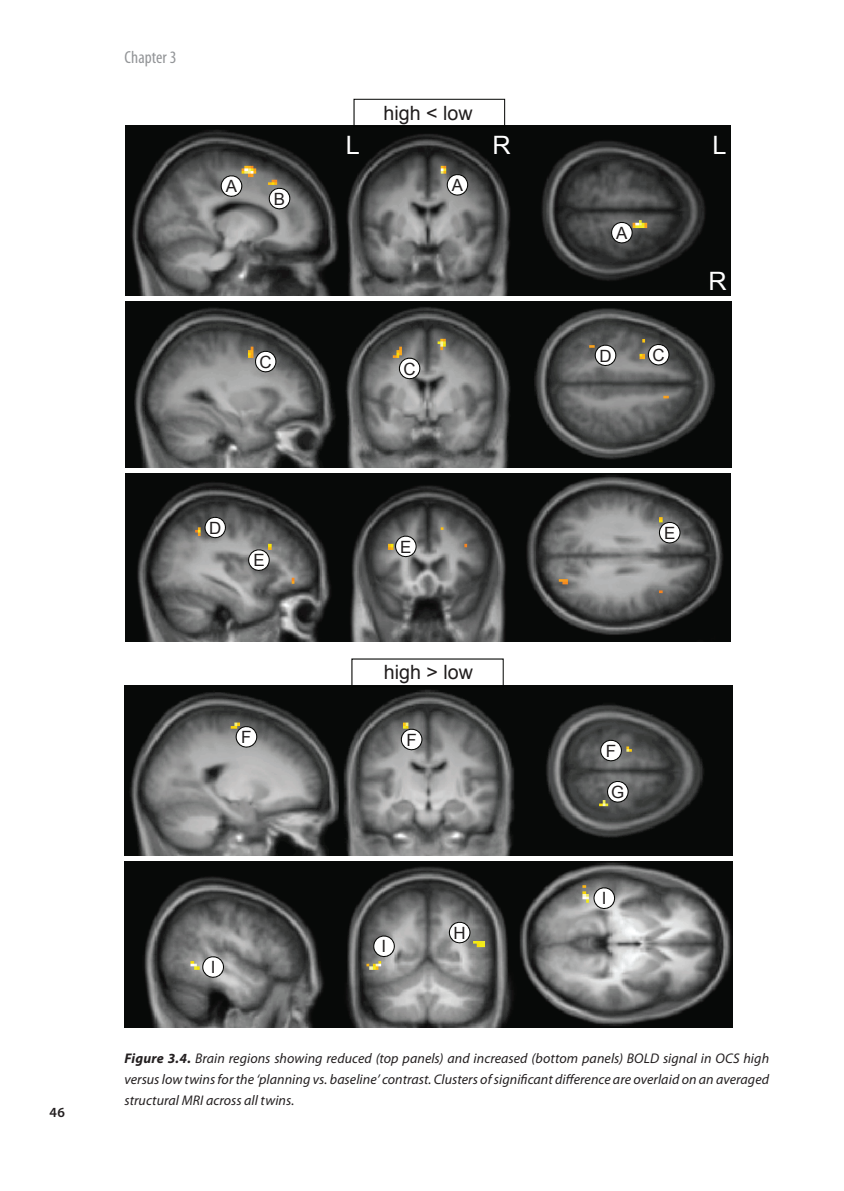
<style>
.page{position:relative;width:844px;height:1191px;background:#fff}
.page>*{position:absolute;margin:0;border:0;box-sizing:border-box;transform-origin:0 0}
.t1{font:25.38px "Arial";color:#fff}
.t2{font:19.6px "Arial";color:#211e1e}
.t3{font:condensed 17.5px "Myriad Pro";color:#939598}
.t4{font:16.8px "Arial";color:#211e1e}
.t5{font:italic 14px/21px "Myriad Pro";letter-spacing:.005em;color:#231f20;text-align:justify}
.t6{font:600 14px "Myriad Pro";color:#231f20}
.s1{font-weight:700}
</style>
<div class="page">
<img style="left:125px;top:126px;width:606px;height:515px">
<svg style="left:220px;top:172px;width:22px;height:29px"></svg>
<svg style="left:611px;top:219px;width:21px;height:29px"></svg>
<svg style="left:446px;top:171px;width:22px;height:29px"></svg>
<svg style="left:268px;top:185px;width:22px;height:28px"></svg>
<svg style="left:255px;top:348px;width:21px;height:28px"></svg>
<svg style="left:399px;top:355px;width:21px;height:28px"></svg>
<svg style="left:647px;top:341px;width:22px;height:29px"></svg>
<svg style="left:248px;top:546px;width:22px;height:29px"></svg>
<svg style="left:658px;top:519px;width:22px;height:28px"></svg>
<svg style="left:395px;top:532px;width:21px;height:29px"></svg>
<svg style="left:204px;top:514px;width:22px;height:28px"></svg>
<svg style="left:594px;top:342px;width:22px;height:28px"></svg>
<svg style="left:353px;top:99px;width:152px;height:28px"></svg>
<img style="left:342px;top:685px;width:390px;height:171px">
<img style="left:125px;top:685px;width:217px;height:171px">
<img style="left:518px;top:861px;width:214px;height:167px">
<img style="left:124px;top:861px;width:394px;height:167px">
<svg style="left:235px;top:723px;width:22px;height:29px"></svg>
<svg style="left:600px;top:737px;width:21px;height:28px"></svg>
<svg style="left:401px;top:726px;width:21px;height:28px"></svg>
<svg style="left:606px;top:778px;width:22px;height:29px"></svg>
<svg style="left:448px;top:919px;width:22px;height:28px"></svg>
<svg style="left:202px;top:953px;width:22px;height:29px"></svg>
<svg style="left:373px;top:932px;width:22px;height:29px"></svg>
<svg style="left:593px;top:884px;width:22px;height:29px"></svg>
<svg style="left:351px;top:658px;width:152px;height:29px"></svg>
<hr style="left:123px;top:296px;width:611px;height:4px;background:#fff">
<hr style="left:123px;top:468px;width:611px;height:4px;background:#fff">
<p class="t6" style="left:50px;top:1103px;width:17px">46</p>
<p class="t3" style="left:125px;top:47px;width:53px">Chapter 3</p>
<p class="t4" style="left:226px;top:175px;width:13px">A</p>
<p class="t4" style="left:274px;top:188px;width:13px">B</p>
<p class="t4" style="left:259px;top:351px;width:14px">C</p>
<p class="t4" style="left:209px;top:517px;width:14px">D</p>
<p class="t4" style="left:253px;top:549px;width:13px">E</p>
<p class="t4" style="left:241px;top:726px;width:12px">F</p>
<p class="t4" style="left:211px;top:956px;width:6px">I</p>
<h2 class="t2" style="left:383px;top:101px;width:90px">high &lt; low</h2>
<h1 class="t1" style="left:346px;top:128px;width:16px">L</h1>
<h1 class="t1" style="left:492px;top:128px;width:20px">R</h1>
<h1 class="t1" style="left:712px;top:128px;width:16px">L</h1>
<p class="t4" style="left:452px;top:174px;width:13px">A</p>
<p class="t4" style="left:403px;top:358px;width:14px">C</p>
<p class="t4" style="left:400px;top:535px;width:13px">E</p>
<h2 class="t2" style="left:384px;top:659px;width:90px">high &gt; low</h2>
<p class="t4" style="left:406px;top:728px;width:12px">F</p>
<p class="t4" style="left:381px;top:935px;width:6px">I</p>
<p class="t4" style="left:453px;top:921px;width:14px">H</p>
<p class="t4" style="left:616px;top:222px;width:13px">A</p>
<p class="t4" style="left:599px;top:345px;width:14px">D</p>
<p class="t4" style="left:652px;top:344px;width:14px">C</p>
<h1 class="t1" style="left:708px;top:264px;width:20px">R</h1>
<p class="t4" style="left:664px;top:522px;width:13px">E</p>
<p class="t4" style="left:605px;top:740px;width:12px">F</p>
<p class="t4" style="left:611px;top:781px;width:15px">G</p>
<p class="t4" style="left:601px;top:887px;width:6px">I</p>
<p class="t5" style="left:124px;top:1048px;width:646px"><span class="s1">Figure 3.4.</span> Brain regions showing reduced (top panels) and increased (bottom panels) BOLD signal in OCS high versus low twins for the ‘planning vs. baseline’ contrast. Clusters of significant difference are overlaid on an averaged structural MRI across all twins.</p>
</div>
